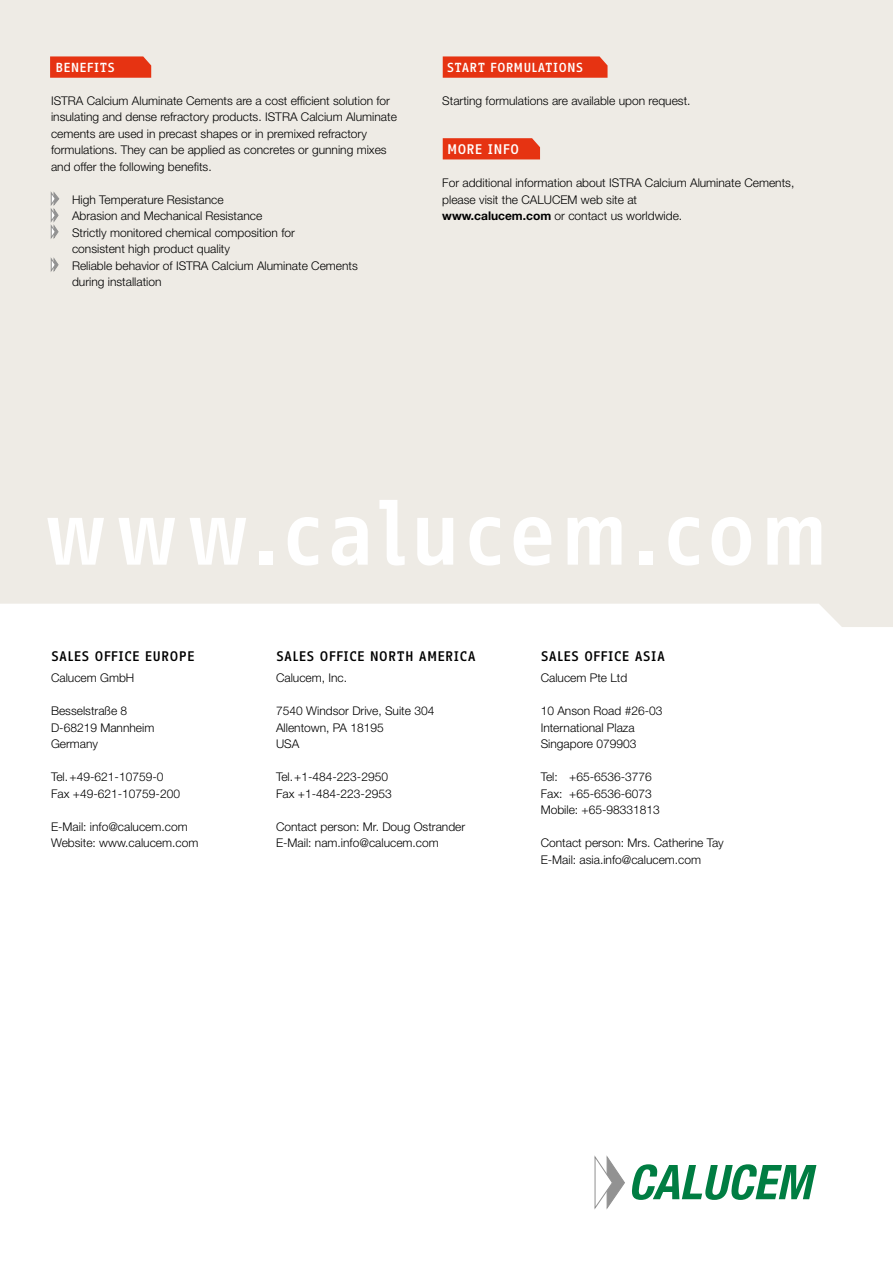
<style>
.page{position:relative;width:893px;height:1263px;background:#fff}
.page>*{position:absolute;margin:0;border:0;box-sizing:border-box;transform-origin:0 0}
.t1{font:700 90px "Info Office";color:#fff}
.t2{font:700 13.5px "Info Office";color:#000}
.t3{font:700 13.5px "Info Office";color:#fff}
.t4{font:700 12.75px "Info Office";color:#fff}
.t5{font:300 12px/16.5px "Helvetica Neue LT Pro";color:#000}
.s1{font-weight:700}
</style>
<div class="page">
<div style="left:0;top:0;width:893px;height:627px;background:#eeebe5"></div>
<svg style="left:50px;top:56px;width:101px;height:22px;background:#e63c1c"></svg>
<svg style="left:443px;top:56px;width:164px;height:22px;background:#e63a1a"></svg>
<div style="left:443px;top:138px;width:97px;height:21px;background:#e63312"></div>
<svg style="left:51px;top:191px;width:8px;height:47px"></svg>
<svg style="left:51px;top:257px;width:7px;height:14px"></svg>
<svg style="left:594px;top:1155px;width:222px;height:54px"></svg>
<p class="t4" style="left:56px;top:60px;width:61px">BENEFITS</p>
<p class="t5" style="left:51px;top:92px;width:347px">ISTRA Calcium Aluminate Cements are a cost efficient solution for insulating and dense refractory products. ISTRA Calcium Aluminate cements are used in precast shapes or in premixed refractory formulations. They can be applied as concretes or gunning mixes and offer the following benefits.</p>
<p class="t5" style="left:72px;top:191px;width:287px">High Temperature Resistance<br>Abrasion and Mechanical Resistance<br>Strictly monitored chemical composition for<br>consistent high product quality<br>Reliable behavior of ISTRA Calcium Aluminate Cements during installation</p>
<p class="t4" style="left:447px;top:60px;width:138px">START FORMULATIONS</p>
<p class="t5" style="left:442px;top:92px;width:250px">Starting formulations are available upon request.</p>
<p class="t3" style="left:447px;top:141px;width:74px">MORE INFO</p>
<p class="t5" style="left:442px;top:175px;width:354px">For additional information about ISTRA Calcium Aluminate Cements, please visit the CALUCEM web site at<br><span class="s1">www.calucem.com</span> or contact us worldwide.</p>
<h1 class="t1" style="left:40px;top:479px;width:792px">www.calucem.com</h1>
<p class="t2" style="left:51px;top:648px;width:145px">SALES OFFICE EUROPE</p>
<p class="t5" style="left:51px;top:670px;width:85px">Calucem GmbH</p>
<p class="t5" style="left:51px;top:703px;width:105px">Besselstraße 8<br>D-68219 Mannheim<br>Germany</p>
<p class="t5" style="left:51px;top:769px;width:131px">Tel. +49-621-10759-0<br>Fax +49-621-10759-200</p>
<p class="t5" style="left:51px;top:818px;width:149px">E-Mail: info@calucem.com<br>Website: www.calucem.com</p>
<p class="t2" style="left:276px;top:648px;width:201px">SALES OFFICE NORTH AMERICA</p>
<p class="t5" style="left:276px;top:670px;width:73px">Calucem, Inc.</p>
<p class="t5" style="left:276px;top:703px;width:160px">7540 Windsor Drive, Suite 304<br>Allentown, PA 18195<br>USA</p>
<p class="t5" style="left:276px;top:769px;width:117px">Tel. +1-484-223-2950<br>Fax +1-484-223-2953</p>
<p class="t5" style="left:276px;top:818px;width:191px">Contact person: Mr. Doug Ostrander<br>E-Mail: nam.info@calucem.com</p>
<p class="t2" style="left:541px;top:648px;width:126px">SALES OFFICE ASIA</p>
<p class="t5" style="left:541px;top:670px;width:88px">Calucem Pte Ltd</p>
<p class="t5" style="left:541px;top:703px;width:123px">10 Anson Road #26-03<br>International Plaza<br>Singapore 079903</p>
<p class="t5" style="left:541px;top:769px;width:121px">Tel: +65-6536-3776<br>Fax: +65-6536-6073<br>Mobile: +65-98331813</p>
<p class="t5" style="left:541px;top:835px;width:185px">Contact person: Mrs. Catherine Tay<br>E-Mail: asia.info@calucem.com</p>
</div>
